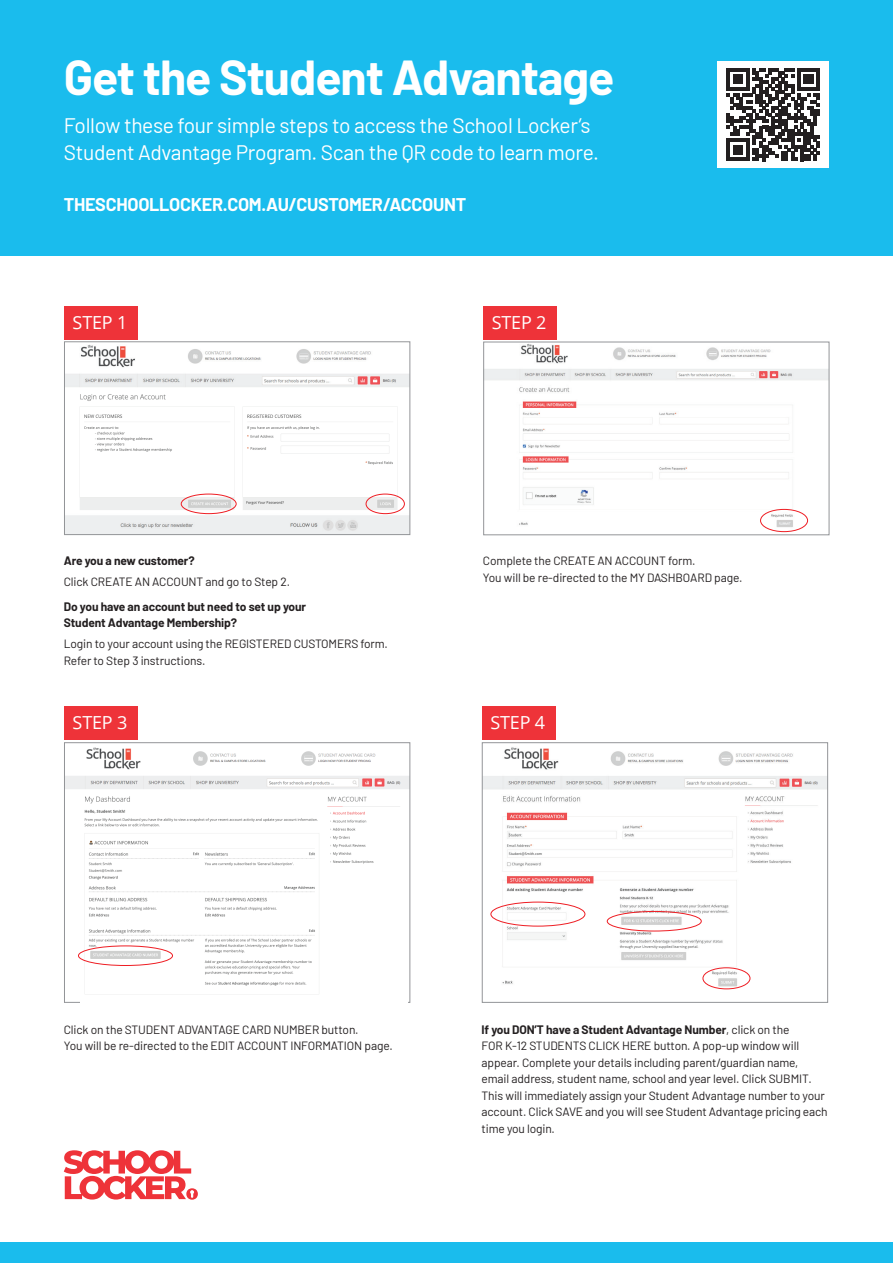
<style>
.page{position:relative;width:893px;height:1263px;background:#fff}
.page>*{position:absolute;margin:0;border:0;box-sizing:border-box;transform-origin:0 0}
.head_2{font:700 48px "Barlow";letter-spacing:-.02em;color:#fff}
.head_2-2{font:21px/27px "Barlow";letter-spacing:-.015em;color:#fff}
.head_2-3{font:700 18px "Barlow";letter-spacing:-.015em;color:#fff}
.head_2-4{font:18px "Open Sans";letter-spacing:-.01em;color:#fff}
.head_2-5{font:12px/16.5px "Barlow";letter-spacing:-.01em;color:#231f20}
.head_2-6{font:700 12px/16.5px "Barlow";letter-spacing:-.01em;color:#231f20}
.s1{font-weight:700}
</style>
<div class="page">
<div style="left:0;top:0;width:893px;height:255px;background:#1abced"></div>
<img style="left:66px;top:344px;width:342px;height:189px">
<div style="left:64px;top:342px;width:346px;height:193px;border:1px solid #939598"></div>
<img style="left:77px;top:389px;width:328px;height:123px">
<div style="left:64px;top:306px;width:74px;height:33px;background:#ee3339"></div>
<div style="left:181px;top:494px;width:56px;height:20px;border:1px solid #ee1d23;border-radius:50%"></div>
<div style="left:366px;top:494px;width:39px;height:20px;border:1px solid #ee1d23;border-radius:50%"></div>
<div style="left:717px;top:61px;width:112px;height:107px;background:#fff"></div>
<svg style="left:727px;top:68px;width:93px;height:93px"></svg>
<div style="left:0;top:1243px;width:893px;height:20px;background:#1abced"></div>
<svg style="left:64px;top:1150px;width:134px;height:50px"></svg>
<img style="left:485px;top:344px;width:342px;height:36px">
<div style="left:483px;top:306px;width:74px;height:33px;background:#ee3339"></div>
<div style="left:483px;top:342px;width:346px;height:193px;border:1px solid #939598"></div>
<img style="left:519px;top:387px;width:277px;height:145px">
<div style="left:760px;top:509px;width:48px;height:23px;border:1px solid #ee1d23;border-radius:50%"></div>
<img style="left:66px;top:747px;width:342px;height:213px">
<div style="left:64px;top:706px;width:74px;height:33px;background:#ee3339"></div>
<img style="left:81px;top:794px;width:327px;height:192px">
<div style="left:78px;top:945px;width:95px;height:21px;border:1px solid #ee1d23;border-radius:50%"></div>
<img style="left:484px;top:747px;width:342px;height:43px">
<div style="left:482px;top:742px;width:346px;height:260px;border:1px solid #939598"></div>
<div style="left:482px;top:706px;width:74px;height:33px;background:#ee3339"></div>
<img style="left:497px;top:795px;width:321px;height:194px">
<div style="left:703px;top:967px;width:47px;height:22px;border:1px solid #ee1d23;border-radius:50%"></div>
<div style="left:491px;top:902px;width:94px;height:24px;border:1px solid #ee1d23;border-radius:50%"></div>
<div style="left:607px;top:911px;width:95px;height:20px;border:1px solid #ee1d23;border-radius:50%"></div>
<p class="head_2" style="left:64px;top:42px;width:552px">Get the Student Advantage</p>
<p class="head_2-2" style="left:64px;top:111px;width:537px">Follow these four simple steps to access the School Locker’s<br>Student Advantage Program. Scan the QR code to learn more.</p>
<p class="head_2-3" style="left:64px;top:192px;width:404px">THESCHOOLLOCKER.COM.AU/CUSTOMER/ACCOUNT</p>
<p class="head_2-4" style="left:73px;top:310px;width:56px">STEP 1</p>
<p class="head_2-6" style="left:64px;top:552px;width:132px">Are you a new customer?</p>
<p class="head_2-5" style="left:64px;top:572px;width:228px">Click CREATE AN ACCOUNT and go to Step 2.</p>
<p class="head_2-6" style="left:64px;top:597px;width:244px">Do you have an account but need to set up your<br>Student Advantage Membership?</p>
<p class="head_2-5" style="left:64px;top:635px;width:325px">Login to your account using the REGISTERED CUSTOMERS form.<br>Refer to Step 3 instructions.</p>
<p class="head_2-4" style="left:492px;top:310px;width:56px">STEP 2</p>
<p class="head_2-5" style="left:483px;top:552px;width:261px">Complete the CREATE AN ACCOUNT form.<br>You will be re-directed to the MY DASHBOARD page.</p>
<p class="head_2-4" style="left:73px;top:710px;width:56px">STEP 3</p>
<p class="head_2-4" style="left:490px;top:710px;width:56px">STEP 4</p>
<p class="head_2-5" style="left:64px;top:1020px;width:330px">Click on the STUDENT ADVANTAGE CARD NUMBER button.<br>You will be re-directed to the EDIT ACCOUNT INFORMATION page.</p>
<p class="head_2-5" style="left:482px;top:1020px;width:348px"><span class="s1">If you DON’T have a Student Advantage Number</span>, click on the<br>FOR K-12 STUDENTS CLICK HERE button. A pop-up window will appear. Complete your details including parent/guardian name, email address, student name, school and year level. Click SUBMIT.<br>This will immediately assign your Student Advantage number to your account. Click SAVE and you will see Student Advantage pricing each time you login.</p>
</div>
